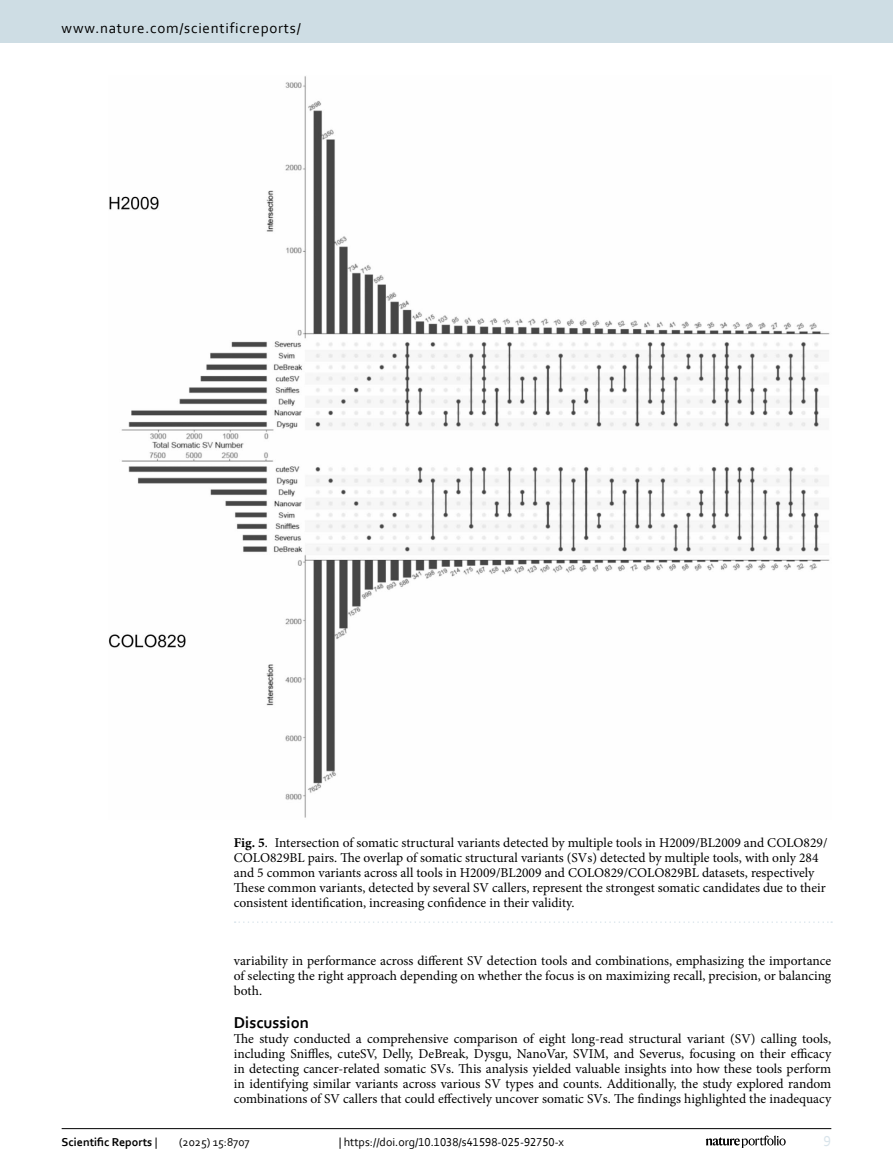
<style>
.page{position:relative;width:893px;height:1174px;background:#fff}
.page>*{position:absolute;margin:0;border:0;box-sizing:border-box;transform-origin:0 0}
.Head_1{font:700 16.5px "Corbel";color:#000}
.t1{font:15px "Corbel";letter-spacing:.05em;color:#000}
.t2{font:15px "Corbel";color:#d9e4eb}
.Body_Text{font:13.5px/15px "Minion Pro";color:#000;text-align:justify}
.Figure_Caption{font:13.5px/15px "Minion Pro";color:#000}
.Body_Text_Indent{font:13.5px/15px "Minion Pro";color:#000;text-align:justify}
.t3{font:12px "Corbel";color:#000}
.t4{font:700 12px "Corbel";color:#000}
.s1{font-weight:700}
.s2{font-weight:400}
</style>
<div class="page">
<img style="left:108px;top:76px;width:722px;height:742px">
<svg style="left:235px;top:921px;width:597px;height:2px"></svg>
<hr style="left:62px;top:1128px;width:769px;height:1px;background:#000">
<svg style="left:706px;top:1135px;width:80px;height:12px"></svg>
<div style="left:0;top:0;width:893px;height:43px;background:#cedde4"></div>
<p class="t1" style="left:62px;top:18px;width:241px">www.nature.com/scientificreports/</p>
<p class="Figure_Caption" style="left:234px;top:835px;width:595px"><span class="s1">Fig. 5</span>. Intersection of somatic structural variants detected by multiple tools in H2009/BL2009 and COLO829/ COLO829BL pairs. The overlap of somatic structural variants (SVs) detected by multiple tools, with only 284 and 5 common variants across all tools in H2009/BL2009 and COLO829/COLO829BL datasets, respectively These common variants, detected by several SV callers, represent the strongest somatic candidates due to their consistent identification, increasing confidence in their validity.</p>
<p class="Body_Text_Indent" style="left:234px;top:953px;width:599px">variability in performance across different SV detection tools and combinations, emphasizing the importance of selecting the right approach depending on whether the focus is on maximizing recall, precision, or balancing both.</p>
<p class="Head_1" style="left:234px;top:1012px;width:77px">Discussion</p>
<p class="Body_Text" style="left:234px;top:1031px;width:599px">The study conducted a comprehensive comparison of eight long-read structural variant (SV) calling tools, including Sniffles, cuteSV, Delly, DeBreak, Dysgu, NanoVar, SVIM, and Severus, focusing on their efficacy in detecting cancer-related somatic SVs. This analysis yielded valuable insights into how these tools perform in identifying similar variants across various SV types and counts. Additionally, the study explored random combinations of SV callers that could effectively uncover somatic SVs. The findings highlighted the inadequacy</p>
<p class="t4" style="left:62px;top:1134px;width:97px">Scientific Reports <span class="s2">|</span></p>
<p class="t3" style="left:179px;top:1134px;width:72px">(2025) 15:8707</p>
<p class="t3" style="left:339px;top:1134px;width:227px">| https://doi.org/10.1038/s41598-025-92750-x</p>
<p class="t2" style="left:824px;top:1132px;width:9px">9</p>
</div>
